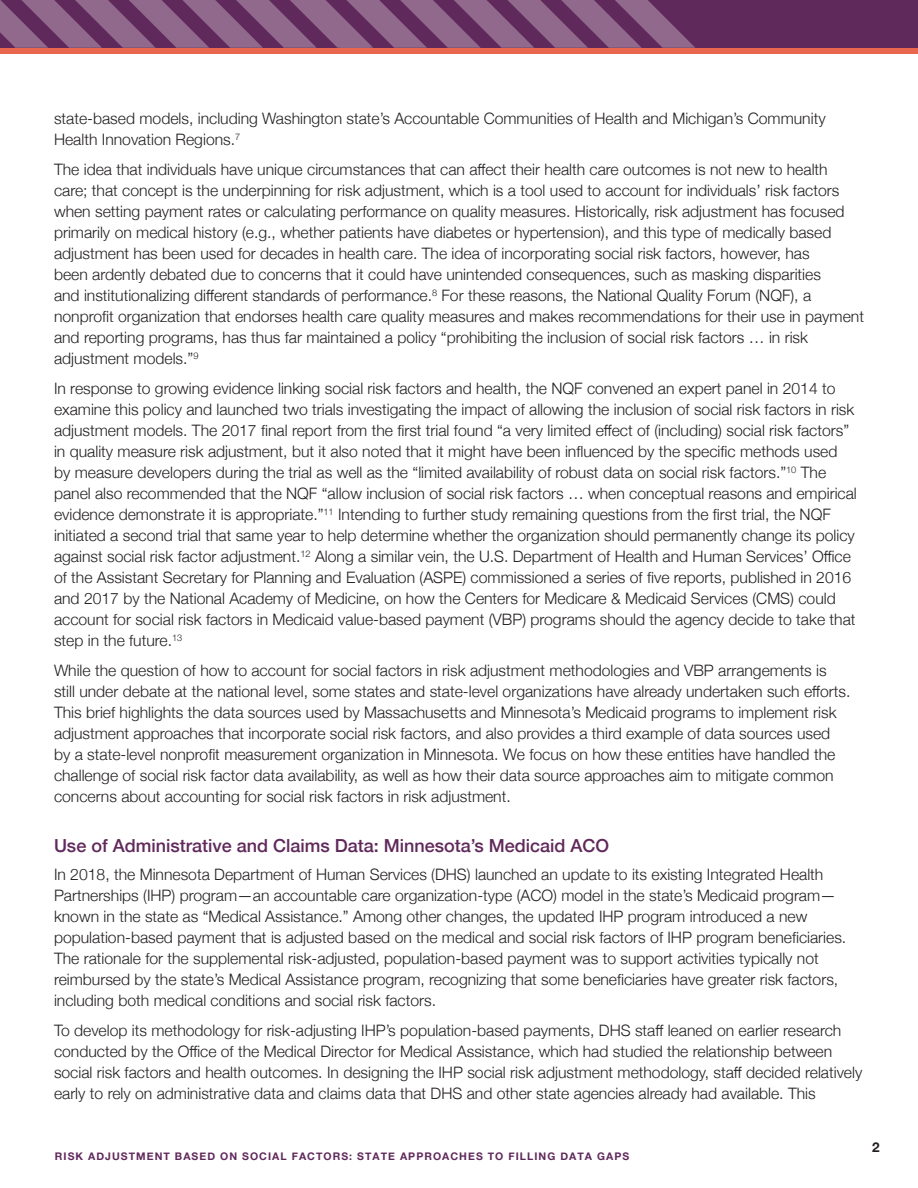
<style>
.page{position:relative;width:918px;height:1188px;background:#fff}
.page>*{position:absolute;margin:0;border:0;box-sizing:border-box;transform-origin:0 0}
.t1{font:500 18px "Helvetica Neue";color:#60295b}
.body_copy__new{font:300 15.75px/21px "Helvetica Neue";color:#231f20}
.t2{font:700 13.5px "Helvetica Neue";color:#231f20}
.t3{font:700 10.5px "Helvetica Neue";letter-spacing:.1em;color:#60295b}
</style>
<div class="page">
<div style="left:0;top:0;width:918px;height:49px;background:#60295b"></div>
<div style="left:0;top:48px;width:918px;height:5px;background:#e9674f"></div>
<svg style="left:0;top:0;width:695px;height:48px"></svg>
<p class="body_copy__new" style="left:54px;top:107px;width:773px">state-based models, including Washington state’s Accountable Communities of Health and Michigan’s Community<br>Health Innovation Regions.<sup>7</sup></p>
<p class="body_copy__new" style="left:54px;top:158px;width:812px">The idea that individuals have unique circumstances that can affect their health care outcomes is not new to health care; that concept is the underpinning for risk adjustment, which is a tool used to account for individuals’ risk factors when setting payment rates or calculating performance on quality measures. Historically, risk adjustment has focused primarily on medical history (e.g., whether patients have diabetes or hypertension), and this type of medically based adjustment has been used for decades in health care. The idea of incorporating social risk factors, however, has<br>been ardently debated due to concerns that it could have unintended consequences, such as masking disparities<br>and institutionalizing different standards of performance.<sup>8</sup> For these reasons, the National Quality Forum (NQF), a nonprofit organization that endorses health care quality measures and makes recommendations for their use in payment and reporting programs, has thus far maintained a policy “prohibiting the inclusion of social risk factors … in risk adjustment models.”<sup>9</sup></p>
<p class="body_copy__new" style="left:54px;top:377px;width:804px">In response to growing evidence linking social risk factors and health, the NQF convened an expert panel in 2014 to examine this policy and launched two trials investigating the impact of allowing the inclusion of social risk factors in risk adjustment models. The 2017 final report from the first trial found “a very limited effect of (including) social risk factors” in quality measure risk adjustment, but it also noted that it might have been influenced by the specific methods used by measure developers during the trial as well as the “limited availability of robust data on social risk factors.”<sup>10</sup> The panel also recommended that the NQF “allow inclusion of social risk factors … when conceptual reasons and empirical evidence demonstrate it is appropriate.”<sup>11</sup> Intending to further study remaining questions from the first trial, the NQF initiated a second trial that same year to help determine whether the organization should permanently change its policy against social risk factor adjustment.<sup>12</sup> Along a similar vein, the U.S. Department of Health and Human Services’ Office of the Assistant Secretary for Planning and Evaluation (ASPE) commissioned a series of five reports, published in 2016 and 2017 by the National Academy of Medicine, on how the Centers for Medicare &amp; Medicaid Services (CMS) could account for social risk factors in Medicaid value-based payment (VBP) programs should the agency decide to take that step in the future.<sup>13</sup></p>
<p class="body_copy__new" style="left:54px;top:659px;width:798px">While the question of how to account for social factors in risk adjustment methodologies and VBP arrangements is still under debate at the national level, some states and state-level organizations have already undertaken such efforts.<br>This brief highlights the data sources used by Massachusetts and Minnesota’s Medicaid programs to implement risk adjustment approaches that incorporate social risk factors, and also provides a third example of data sources used by a state-level nonprofit measurement organization in Minnesota. We focus on how these entities have handled the challenge of social risk factor data availability, as well as how their data source approaches aim to mitigate common concerns about accounting for social risk factors in risk adjustment.</p>
<h1 class="t1" style="left:54px;top:831px;width:557px">Use of Administrative and Claims Data: Minnesota’s Medicaid ACO</h1>
<p class="body_copy__new" style="left:54px;top:862px;width:794px">In 2018, the Minnesota Department of Human Services (DHS) launched an update to its existing Integrated Health Partnerships (IHP) program—an accountable care organization-type (ACO) model in the state’s Medicaid program— known in the state as “Medical Assistance.” Among other changes, the updated IHP program introduced a new population-based payment that is adjusted based on the medical and social risk factors of IHP program beneficiaries.<br>The rationale for the supplemental risk-adjusted, population-based payment was to support activities typically not reimbursed by the state’s Medical Assistance program, recognizing that some beneficiaries have greater risk factors, including both medical conditions and social risk factors.</p>
<p class="body_copy__new" style="left:54px;top:1018px;width:810px">To develop its methodology for risk-adjusting IHP’s population-based payments, DHS staff leaned on earlier research conducted by the Office of the Medical Director for Medical Assistance, which had studied the relationship between social risk factors and health outcomes. In designing the IHP social risk adjustment methodology, staff decided relatively early to rely on administrative data and claims data that DHS and other state agencies already had available. This</p>
<p class="t3" style="left:55px;top:1148px;width:576px">RISK ADJUSTMENT BASED ON SOCIAL FACTORS: STATE APPROACHES TO FILLING DATA GAPS</p>
<p class="t2" style="left:872px;top:1137px;width:9px">2</p>
</div>
